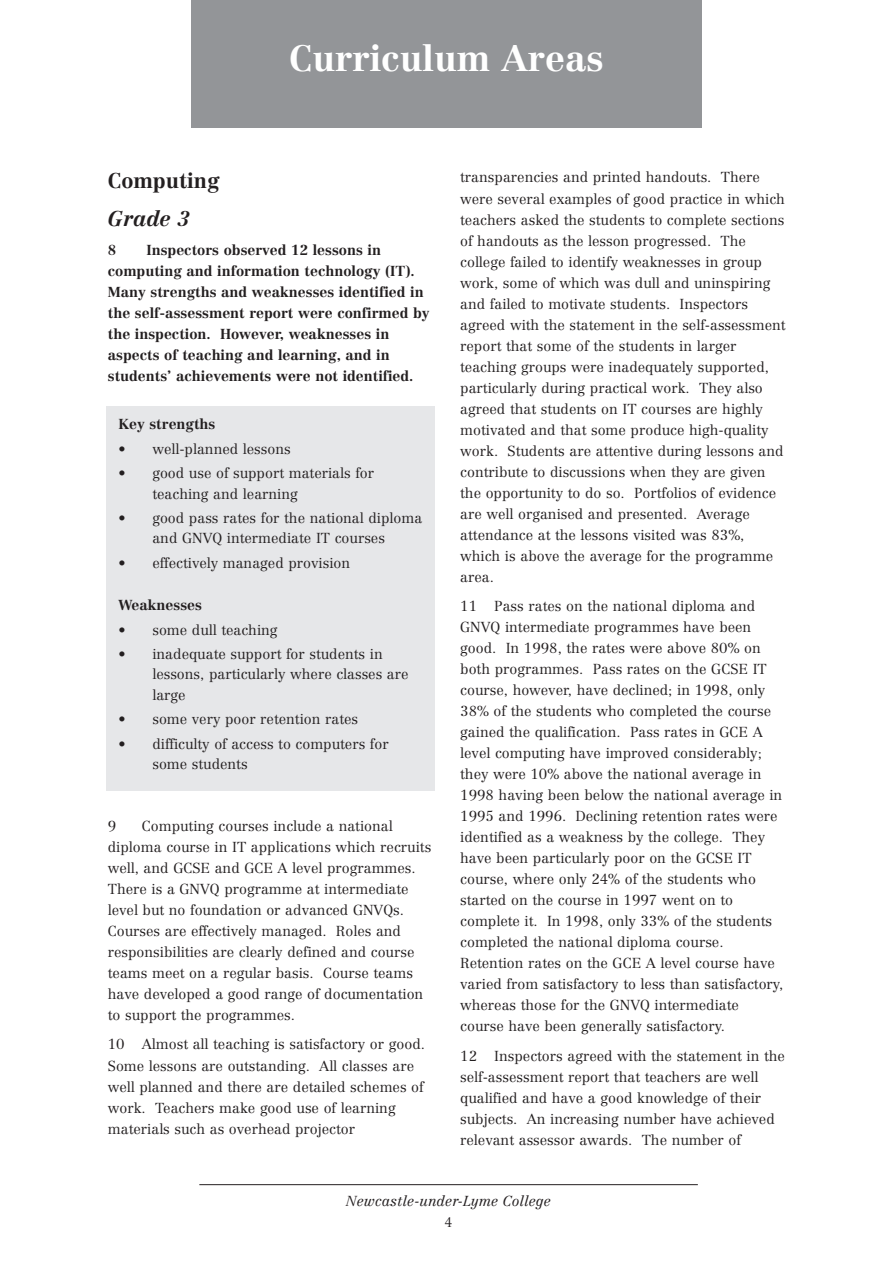
<style>
.page{position:relative;width:893px;height:1262px;background:#fff}
.page>*{position:absolute;margin:0;border:0;box-sizing:border-box;transform-origin:0 0}
.t1{font:700 36px "Centennial";color:#fff}
.t2{font:700 21px "Centennial";color:#231f20}
.t3{font:italic 700 21px "Centennial";color:#231f20}
.t4{font:300 14.25px/21px "Centennial";color:#231f20}
.t5{font:700 14.25px/21px "Centennial";color:#231f20}
.t6{font:italic 300 14.25px "Centennial";color:#231f20}
.t7{font:300 13.5px "Centennial";color:#231f20}
</style>
<div class="page">
<div style="left:191px;top:0;width:511px;height:128px;background:#939598"></div>
<hr style="left:199px;top:1184px;width:498px;height:1px;background:#231f20">
<div style="left:106px;top:406px;width:329px;height:384px;background:#e6e7e9"></div>
<h1 class="t1" style="left:289px;top:44px;width:316px">Curriculum Areas</h1>
<h2 class="t2" style="left:108px;top:172px;width:113px">Computing</h2>
<h2 class="t3" style="left:108px;top:210px;width:84px">Grade 3</h2>
<p class="t5" style="left:108px;top:241px;width:10px">8</p>
<p class="t5" style="left:108px;top:241px;width:323px;text-indent:39px">Inspectors observed 12 lessons in computing and information technology (IT).<br>Many strengths and weaknesses identified in the self-assessment report were confirmed by the inspection. However, weaknesses in aspects of teaching and learning, and in students’ achievements were not identified.</p>
<p class="t5" style="left:118px;top:415px;width:98px">Key strengths</p>
<p class="t4" style="left:118px;top:439px;width:174px">• well-planned lessons</p>
<p class="t4" style="left:152px;top:464px;width:223px;line-height:20.2px;text-indent:-34px">• good use of support materials for teaching and learning</p>
<p class="t4" style="left:118px;top:509px;width:305px;line-height:20.2px;text-align:center">• good pass rates for the national diploma and GNVQ intermediate IT courses</p>
<p class="t4" style="left:118px;top:553px;width:233px">• effectively managed provision</p>
<p class="t5" style="left:118px;top:596px;width:85px">Weaknesses</p>
<p class="t4" style="left:118px;top:620px;width:161px">• some dull teaching</p>
<p class="t4" style="left:152px;top:645px;width:258px;line-height:20.2px;text-indent:-34px">• inadequate support for students in lessons, particularly where classes are large</p>
<p class="t4" style="left:118px;top:710px;width:241px">• some very poor retention rates</p>
<p class="t4" style="left:152px;top:734px;width:238px;line-height:20.2px;text-indent:-34px">• difficulty of access to computers for some students</p>
<p class="t4" style="left:108px;top:816px;width:325px;text-indent:34px">Computing courses include a national diploma course in IT applications which recruits well, and GCSE and GCE A level programmes.<br>There is a GNVQ programme at intermediate level but no foundation or advanced GNVQs.<br>Courses are effectively managed. Roles and responsibilities are clearly defined and course teams meet on a regular basis. Course teams have developed a good range of documentation to support the programmes.</p>
<p class="t4" style="left:108px;top:1035px;width:319px">10 Almost all teaching is satisfactory or good.<br>Some lessons are outstanding. All classes are well planned and there are detailed schemes of work. Teachers make good use of learning materials such as overhead projector</p>
<p class="t4" style="left:108px;top:816px;width:10px">9</p>
<p class="t4" style="left:460px;top:168px;width:327px">transparencies and printed handouts. There were several examples of good practice in which teachers asked the students to complete sections of handouts as the lesson progressed. The college failed to identify weaknesses in group work, some of which was dull and uninspiring and failed to motivate students. Inspectors agreed with the statement in the self-assessment report that some of the students in larger teaching groups were inadequately supported, particularly during practical work. They also agreed that students on IT courses are highly motivated and that some produce high-quality work. Students are attentive during lessons and contribute to discussions when they are given the opportunity to do so. Portfolios of evidence are well organised and presented. Average attendance at the lessons visited was 83%, which is above the average for the programme area.</p>
<p class="t4" style="left:460px;top:597px;width:324px">11 Pass rates on the national diploma and GNVQ intermediate programmes have been good. In 1998, the rates were above 80% on both programmes. Pass rates on the GCSE IT course, however, have declined; in 1998, only 38% of the students who completed the course gained the qualification. Pass rates in GCE A level computing have improved considerably; they were 10% above the national average in 1998 having been below the national average in 1995 and 1996. Declining retention rates were identified as a weakness by the college. They have been particularly poor on the GCSE IT course, where only 24% of the students who started on the course in 1997 went on to complete it. In 1998, only 33% of the students completed the national diploma course.<br>Retention rates on the GCE A level course have varied from satisfactory to less than satisfactory, whereas those for the GNVQ intermediate course have been generally satisfactory.</p>
<p class="t4" style="left:460px;top:1046px;width:326px">12 Inspectors agreed with the statement in the self-assessment report that teachers are well qualified and have a good knowledge of their subjects. An increasing number have achieved relevant assessor awards. The number of</p>
<p class="t6" style="left:346px;top:1195px;width:206px">Newcastle-under-Lyme College</p>
<p class="t7" style="left:444px;top:1216px;width:9px">4</p>
</div>
